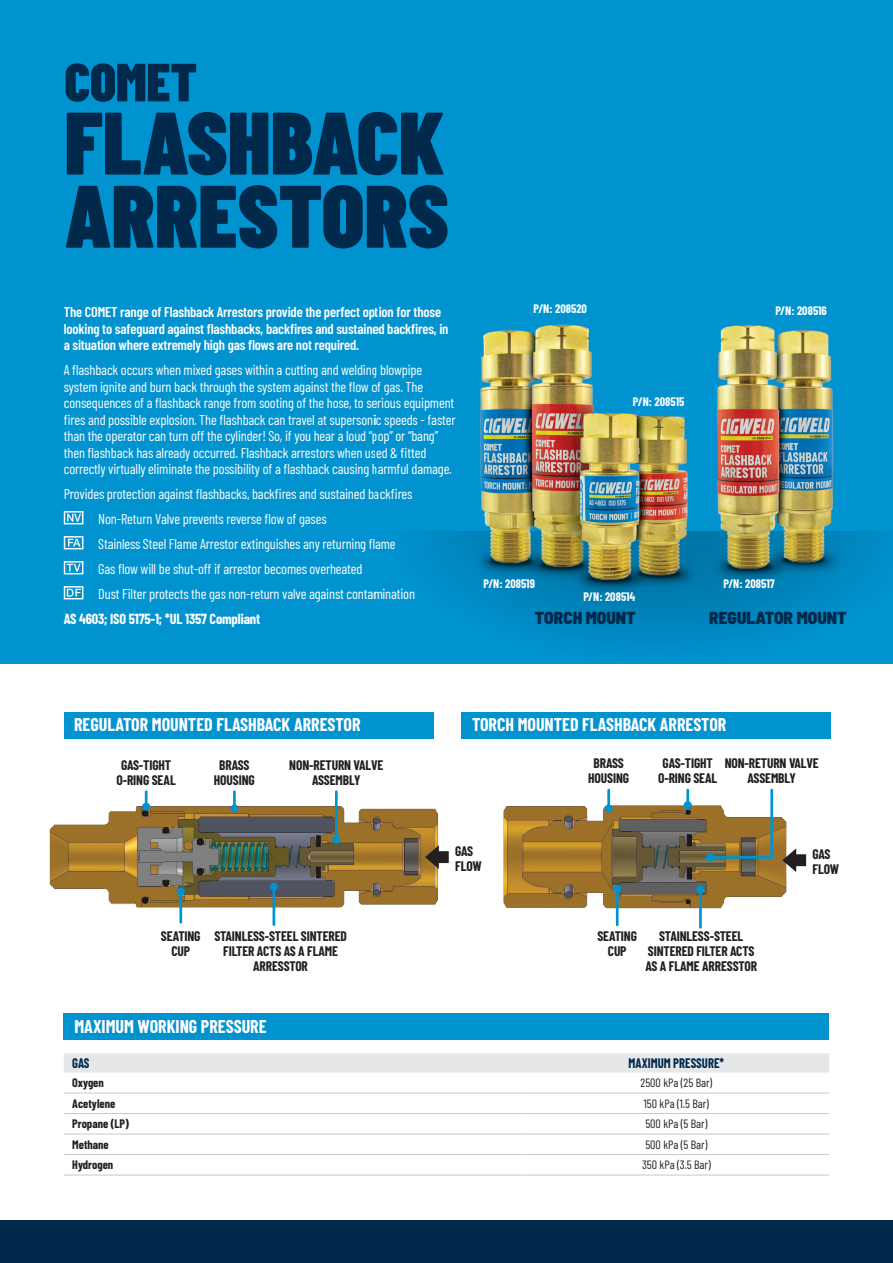
<style>
.page{position:relative;width:893px;height:1263px;background:#fff}
.page>*{position:absolute;margin:0;border:0;box-sizing:border-box;transform-origin:0 0}
.t1{font:900 88.5px/73.2px "Barlow Condensed";color:#00294b}
.t2{font:900 53.7px "Barlow Condensed";color:#00294b}
.t3{font:700 18px "Barlow Condensed";color:#fff}
.t4{font:900 semi-condensed 17.25px "Barlow";color:#00294b}
.t5{font:14.25px/16.5px "Barlow Condensed";letter-spacing:-.01em;color:#fff}
.t6{font:600 14.25px/16.5px "Barlow Condensed";letter-spacing:-.01em;color:#fff}
.t7{font:700 14.25px "Barlow Condensed";letter-spacing:-.01em;color:#fff}
.t8{font:700 13.5px/15px "Barlow Condensed";letter-spacing:-.01em;color:#231f20;text-align:center}
.t9{font:700 13.5px "Barlow Condensed";color:#00294b;scale:.94 1}
.t10{font:12px "Barlow Condensed";color:#231f20}
.t11{font:700 12px "Barlow Condensed";color:#fff}
.t12{font:700 12px "Barlow Condensed";color:#231f20}
</style>
<div class="page">
<div style="left:0;top:0;width:893px;height:663px;background:#0093d0"></div>
<div style="left:566px;top:633px;width:179px;height:10px;background:#008ac4"></div>
<div style="left:535px;top:625px;width:241px;height:8px;background:#0088c1"></div>
<div style="left:0;top:1220px;width:893px;height:43px;background:#00294b"></div>
<div style="left:64px;top:511px;width:19px;height:13px;border:1px solid #fff"></div>
<svg style="left:67px;top:514px;width:14px;height:8px"></svg>
<div style="left:64px;top:536px;width:19px;height:13px;border:1px solid #fff"></div>
<svg style="left:68px;top:539px;width:12px;height:8px"></svg>
<div style="left:64px;top:561px;width:19px;height:13px;border:1px solid #fff"></div>
<svg style="left:67px;top:564px;width:14px;height:7px"></svg>
<div style="left:64px;top:586px;width:19px;height:13px;border:1px solid #fff"></div>
<svg style="left:67px;top:589px;width:14px;height:8px"></svg>
<div style="left:64px;top:1013px;width:765px;height:27px;background:#0093d0"></div>
<div style="left:64px;top:1053px;width:765px;height:19px;background:#e6e7e9"></div>
<hr style="left:64px;top:1093px;width:460px;height:1px;background:#c7c8ca">
<hr style="left:524px;top:1093px;width:305px;height:1px;background:#c7c8ca">
<hr style="left:64px;top:1113px;width:460px;height:1px;background:#c7c8ca">
<hr style="left:524px;top:1113px;width:305px;height:1px;background:#c7c8ca">
<hr style="left:64px;top:1134px;width:460px;height:1px;background:#c7c8ca">
<hr style="left:524px;top:1134px;width:305px;height:1px;background:#c7c8ca">
<hr style="left:64px;top:1154px;width:460px;height:1px;background:#c7c8ca">
<hr style="left:524px;top:1154px;width:305px;height:1px;background:#c7c8ca">
<hr style="left:64px;top:1175px;width:460px;height:1px;background:#c7c8ca">
<hr style="left:524px;top:1175px;width:305px;height:1px;background:#c7c8ca">
<img style="left:49px;top:788px;width:758px;height:140px">
<hr style="left:686px;top:790px;width:3px;height:15px;background:#0093d0">
<div style="left:684px;top:801px;width:8px;height:8px;background:#0093d0;border-radius:50%"></div>
<hr style="left:607px;top:790px;width:3px;height:18px;background:#0093d0">
<div style="left:605px;top:804px;width:8px;height:8px;background:#0093d0;border-radius:50%"></div>
<svg style="left:707px;top:788px;width:67px;height:72px"></svg>
<div style="left:706px;top:853px;width:8px;height:8px;background:#0093d0;border-radius:50%"></div>
<hr style="left:699px;top:890px;width:3px;height:37px;background:#0093d0">
<div style="left:696px;top:885px;width:8px;height:9px;background:#0093d0;border-radius:50%"></div>
<hr style="left:145px;top:792px;width:3px;height:15px;background:#0093d0">
<div style="left:142px;top:802px;width:8px;height:9px;background:#0093d0;border-radius:50%"></div>
<hr style="left:233px;top:792px;width:3px;height:16px;background:#0093d0">
<div style="left:230px;top:804px;width:8px;height:8px;background:#0093d0;border-radius:50%"></div>
<hr style="left:335px;top:792px;width:3px;height:48px;background:#0093d0">
<div style="left:332px;top:836px;width:8px;height:8px;background:#0093d0;border-radius:50%"></div>
<hr style="left:273px;top:887px;width:2px;height:38px;background:#0093d0">
<div style="left:270px;top:883px;width:8px;height:8px;background:#0093d0;border-radius:50%"></div>
<hr style="left:179px;top:891px;width:3px;height:31px;background:#0093d0">
<div style="left:177px;top:887px;width:8px;height:8px;background:#0093d0;border-radius:50%"></div>
<div style="left:64px;top:712px;width:369px;height:27px;background:#0093d0"></div>
<svg style="left:425px;top:845px;width:24px;height:24px"></svg>
<div style="left:461px;top:712px;width:370px;height:27px;background:#0093d0"></div>
<svg style="left:782px;top:848px;width:24px;height:24px"></svg>
<hr style="left:616px;top:889px;width:3px;height:36px;background:#0093d0">
<div style="left:613px;top:885px;width:8px;height:8px;background:#0093d0;border-radius:50%"></div>
<img style="left:427px;top:324px;width:455px;height:301px">
<h2 class="t2" style="left:65px;top:44px;width:134px">COMET</h2>
<h1 class="t1" style="left:65px;top:103px;width:386px">FLASHBACK<br>ARRESTORS</h1>
<p class="t6" style="left:64px;top:303px;width:386px">The COMET range of Flashback Arrestors provide the perfect option for those looking to safeguard against flashbacks, backfires and sustained backfires, in a situation where extremely high gas flows are not required.</p>
<p class="t5" style="left:64px;top:361px;width:393px">A flashback occurs when mixed gases within a cutting and welding blowpipe system ignite and burn back through the system against the flow of gas. The consequences of a flashback range from sooting of the hose, to serious equipment fires and possible explosion. The flashback can travel at supersonic speeds - faster than the operator can turn off the cylinder! So, if you hear a loud “pop” or “bang” then flashback has already occurred. Flashback arrestors when used &amp; fitted correctly virtually eliminate the possibility of a flashback causing harmful damage.</p>
<p class="t5" style="left:98px;top:481px;width:318px;line-height:25px;text-indent:-34px">Provides protection against flashbacks, backfires and sustained backfires Non-Return Valve prevents reverse flow of gases<br>Stainless Steel Flame Arrestor extinguishes any returning flame Gas flow will be shut-off if arrestor becomes overheated<br>Dust Filter protects the gas non-return valve against contamination</p>
<p class="t7" style="left:64px;top:609px;width:198px">AS 4603; ISO 5175-1; *UL 1357 Compliant</p>
<p class="t11" style="left:534px;top:300px;width:55px">P/N: 208520</p>
<p class="t11" style="left:633px;top:393px;width:53px">P/N: 208515</p>
<p class="t11" style="left:775px;top:302px;width:53px">P/N: 208516</p>
<p class="t11" style="left:484px;top:575px;width:53px">P/N: 208519</p>
<p class="t11" style="left:583px;top:588px;width:53px">P/N: 208514</p>
<p class="t11" style="left:724px;top:575px;width:52px">P/N: 208517</p>
<p class="t4" style="left:535px;top:606px;width:102px">TORCH MOUNT</p>
<p class="t4" style="left:709px;top:606px;width:139px">REGULATOR MOUNT</p>
<p class="t3" style="left:74px;top:712px;width:288px">REGULATOR MOUNTED FLASHBACK ARRESTOR</p>
<p class="t8" style="left:117px;top:756px;width:61px">GAS-TIGHT<br>O-RING SEAL</p>
<p class="t8" style="left:214px;top:756px;width:42px">BRASS<br>HOUSING</p>
<p class="t8" style="left:289px;top:756px;width:96px">NON-RETURN VALVE<br>ASSEMBLY</p>
<p class="t3" style="left:472px;top:712px;width:256px">TORCH MOUNTED FLASHBACK ARRESTOR</p>
<p class="t8" style="left:588px;top:755px;width:42px">BRASS<br>HOUSING</p>
<p class="t8" style="left:725px;top:755px;width:96px">NON-RETURN VALVE<br>ASSEMBLY</p>
<p class="t8" style="left:658px;top:755px;width:61px">GAS-TIGHT<br>O-RING SEAL</p>
<p class="t8" style="left:161px;top:927px;width:41px">SEATING<br>CUP</p>
<p class="t8" style="left:214px;top:927px;width:134px">STAINLESS-STEEL SINTERED<br>FILTER ACTS AS A FLAME<br>ARRESSTOR</p>
<p class="t8" style="left:455px;top:843px;width:28px;text-align:left">GAS<br>FLOW</p>
<p class="t8" style="left:597px;top:928px;width:41px">SEATING<br>CUP</p>
<p class="t8" style="left:645px;top:928px;width:113px">STAINLESS-STEEL<br>SINTERED FILTER ACTS<br>AS A FLAME ARRESSTOR</p>
<p class="t3" style="left:74px;top:1014px;width:194px">MAXIMUM WORKING PRESSURE</p>
<p class="t9" style="left:72px;top:1053px;width:20px">GAS</p>
<p class="t9" style="left:629px;top:1053px;width:103px">MAXIMUM PRESSURE*</p>
<p class="t12" style="left:72px;top:1074px;width:33px">Oxygen</p>
<p class="t10" style="left:641px;top:1074px;width:73px">2500 kPa (25 Bar)</p>
<p class="t12" style="left:72px;top:1095px;width:45px">Acetylene</p>
<p class="t10" style="left:644px;top:1095px;width:67px">150 kPa (1.5 Bar)</p>
<p class="t12" style="left:72px;top:1115px;width:58px">Propane (LP)</p>
<p class="t10" style="left:645px;top:1115px;width:63px">500 kPa (5 Bar)</p>
<p class="t12" style="left:72px;top:1136px;width:38px">Methane</p>
<p class="t10" style="left:645px;top:1136px;width:63px">500 kPa (5 Bar)</p>
<p class="t12" style="left:72px;top:1156px;width:42px">Hydrogen</p>
<p class="t10" style="left:642px;top:1156px;width:70px">350 kPa (3.5 Bar)</p>
<p class="t8" style="left:813px;top:846px;width:28px;text-align:left">GAS<br>FLOW</p>
</div>
